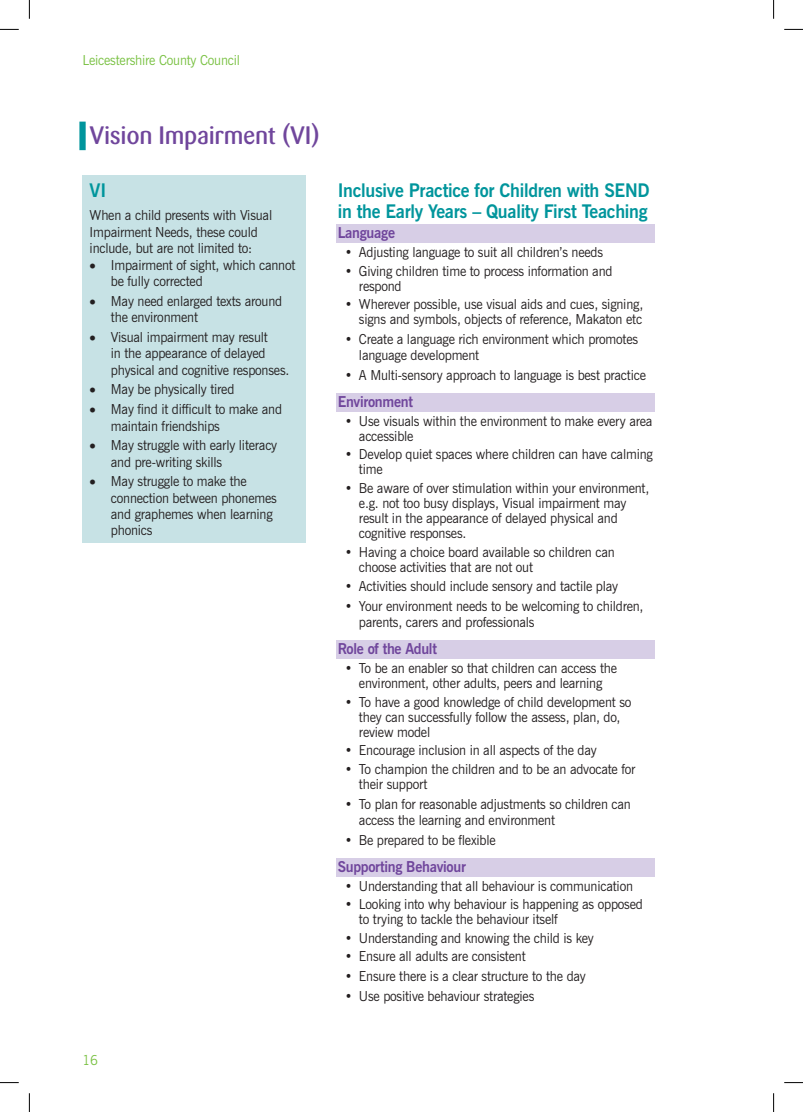
<style>
.page{position:relative;width:803px;height:1112px;background:#fff}
.page>*{position:absolute;margin:0;border:0;box-sizing:border-box;transform-origin:0 0}
.t1{font:500 25px "Sari";letter-spacing:-.015em;color:#70469c;scale:.95 1}
.t2{font:700 18.75px/21.2px "News Gothic BT";letter-spacing:-.015em;color:#00959c;scale:.95 1}
.t3{font:700 15px "News Gothic BT";letter-spacing:-.02em;color:#70469c;scale:.95 1}
.t4{font:13.75px/16.2px "News Gothic BT";letter-spacing:-.015em;color:#231f20;scale:.95 1}
.t5{font:13.75px "News Gothic BT";letter-spacing:-.015em;color:#79c142;scale:.95 1}
</style>
<div class="page">
<div style="left:79px;top:122px;width:7px;height:28px;background:#00959c"></div>
<div style="left:83px;top:175px;width:223px;height:367px;background:#c7e2e5"></div>
<div style="left:337px;top:224px;width:318px;height:19px;background:#d7cee6"></div>
<div style="left:337px;top:393px;width:318px;height:18px;background:#d7cee6"></div>
<div style="left:337px;top:640px;width:318px;height:19px;background:#d7cee6"></div>
<div style="left:337px;top:857px;width:318px;height:19px;background:#d7cee6"></div>
<svg style="left:0;top:29px;width:19px;height:1px"></svg>
<svg style="left:784px;top:29px;width:19px;height:1px"></svg>
<svg style="left:0;top:1082px;width:19px;height:1px"></svg>
<svg style="left:784px;top:1082px;width:19px;height:1px"></svg>
<svg style="left:29px;top:0;width:1px;height:19px"></svg>
<svg style="left:29px;top:1093px;width:1px;height:18px"></svg>
<svg style="left:773px;top:0;width:1px;height:19px"></svg>
<svg style="left:773px;top:1093px;width:1px;height:18px"></svg>
<p class="t5" style="left:83px;top:52px;width:167px">Leicestershire County Council</p>
<h2 class="t1" style="left:90px;top:120px;width:244px">Vision Impairment (VI)</h2>
<p class="t2" style="left:90px;top:179px;width:19px">VI</p>
<p class="t4" style="left:90px;top:207px;width:194px">When a child presents with Visual<br>Impairment Needs, these could include, but are not limited to:</p>
<p class="t4" style="left:111px;top:257px;width:196px;text-indent:-21px">• Impairment of sight, which cannot be fully corrected</p>
<p class="t4" style="left:111px;top:293px;width:182px;text-indent:-21px">• May need enlarged texts around the environment</p>
<p class="t4" style="left:111px;top:329px;width:189px;text-indent:-21px">• Visual impairment may result<br>in the appearance of delayed physical and cognitive responses.</p>
<p class="t4" style="left:90px;top:381px;width:154px">• May be physically tired</p>
<p class="t4" style="left:111px;top:401px;width:182px;text-indent:-21px">• May find it difficult to make and maintain friendships</p>
<p class="t4" style="left:90px;top:437px;width:199px">• May struggle with early literacy</p>
<p class="t4" style="left:111px;top:453px;width:119px">and pre-writing skills</p>
<p class="t4" style="left:111px;top:473px;width:176px;text-indent:-21px">• May struggle to make the connection between phonemes and graphemes when learning phonics</p>
<p class="t2" style="left:338px;top:179px;width:330px">Inclusive Practice for Children with SEND in the Early Years – Quality First Teaching</p>
<p class="t3" style="left:338px;top:223px;width:62px">Language</p>
<p class="t4" style="left:345px;top:244px;width:273px">• Adjusting language to suit all children’s needs</p>
<p class="t4" style="left:359px;top:263px;width:268px;line-height:15px;text-indent:-14px">• Giving children time to process information and respond</p>
<p class="t4" style="left:345px;top:296px;width:316px;line-height:15px;text-align:right">• Wherever possible, use visual aids and cues, signing, signs and symbols, objects of reference, Makaton etc</p>
<p class="t4" style="left:359px;top:331px;width:295px;text-indent:-14px">• Create a language rich environment which promotes language development</p>
<p class="t4" style="left:345px;top:367px;width:318px">• A Multi-sensory approach to language is best practice</p>
<p class="t3" style="left:338px;top:392px;width:81px">Environment</p>
<p class="t4" style="left:359px;top:413px;width:310px;line-height:15px;text-indent:-14px">• Use visuals within the environment to make every area accessible</p>
<p class="t4" style="left:359px;top:447px;width:311px;line-height:15px;text-indent:-14px">• Develop quiet spaces where children can have calming time</p>
<p class="t4" style="left:345px;top:479px;width:322px">• Be aware of over stimulation within your environment,</p>
<p class="t4" style="left:359px;top:495px;width:283px;line-height:15px">e.g. not too busy displays, Visual impairment may result in the appearance of delayed physical and cognitive responses.</p>
<p class="t4" style="left:359px;top:544px;width:271px;line-height:15px;text-indent:-14px">• Having a choice board available so children can choose activities that are not out</p>
<p class="t4" style="left:345px;top:578px;width:289px">• Activities should include sensory and tactile play</p>
<p class="t4" style="left:359px;top:598px;width:301px;text-indent:-14px">• Your environment needs to be welcoming to children, parents, carers and professionals</p>
<p class="t3" style="left:338px;top:639px;width:106px">Role of the Adult</p>
<p class="t4" style="left:345px;top:660px;width:288px;line-height:15px;text-align:center">• To be an enabler so that children can access the environment, other adults, peers and learning</p>
<p class="t4" style="left:359px;top:694px;width:288px;line-height:15px;text-indent:-14px">• To have a good knowledge of child development so they can successfully follow the assess, plan, do, review model</p>
<p class="t4" style="left:345px;top:742px;width:267px">• Encourage inclusion in all aspects of the day</p>
<p class="t4" style="left:359px;top:761px;width:292px;line-height:15px;text-indent:-14px">• To champion the children and to be an advocate for their support</p>
<p class="t4" style="left:359px;top:795px;width:288px;text-indent:-14px">• To plan for reasonable adjustments so children can access the learning and environment</p>
<p class="t4" style="left:345px;top:831px;width:160px">• Be prepared to be flexible</p>
<p class="t3" style="left:338px;top:857px;width:137px">Supporting Behaviour</p>
<p class="t4" style="left:345px;top:877px;width:305px">• Understanding that all behaviour is communication</p>
<p class="t4" style="left:359px;top:896px;width:300px;line-height:15px;text-indent:-14px">• Looking into why behaviour is happening as opposed to trying to tackle the behaviour itself</p>
<p class="t4" style="left:345px;top:929px;width:264px">• Understanding and knowing the child is key</p>
<p class="t4" style="left:345px;top:947px;width:192px">• Ensure all adults are consistent</p>
<p class="t4" style="left:345px;top:967px;width:255px">• Ensure there is a clear structure to the day</p>
<p class="t4" style="left:345px;top:987px;width:201px">• Use positive behaviour strategies</p>
<p class="t5" style="left:83px;top:1051px;width:18px">16</p>
</div>
